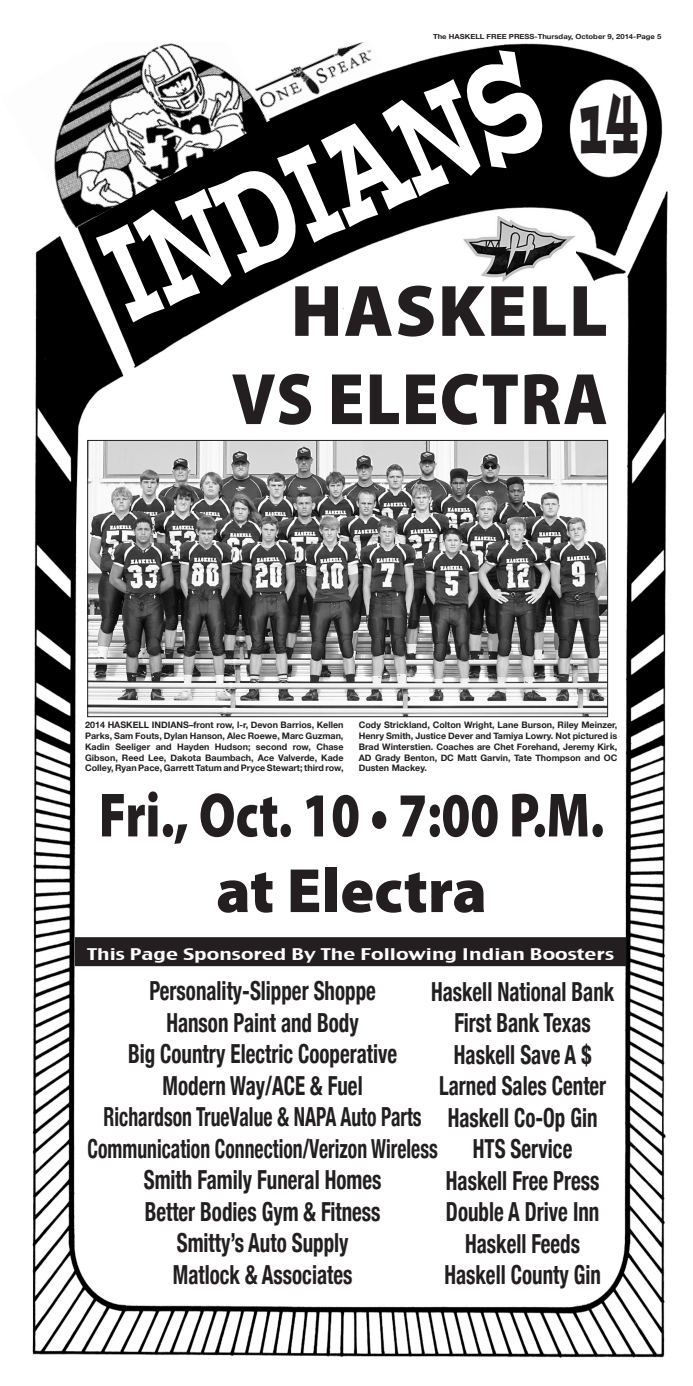
<style>
.page{position:relative;width:693px;height:1386px;background:#fff}
.page>*{position:absolute;margin:0;border:0;box-sizing:border-box;transform-origin:0 0}
.t1{font:131.25px "Postino Std";color:#fff;scale:.55 1}
.t2{font:87.5px "Postino Std";color:#231f20;scale:.5 1}
.t3{font:900 73.5px/88.2px "Myriad Pro";letter-spacing:.02em;color:#231f20;text-align:right}
.t4{font:900 63px/75.6px "Myriad Pro";color:#231f20;text-align:center;scale:.8 1}
.t5{font:700 condensed 26.25px/31.5px "Helvetica Neue";color:#231f20;text-align:center;scale:.8 1}
.t6{font:15.75px "Charcoal CY";color:#fff;scale:1.25 1}
.t7{font:700 8.92px/10.8px "Helvetica Neue";color:#231f20;text-align:justify}
.t8{font:700 7px "Helvetica Neue";color:#231f20;scale:1.1 1}
</style>
<div class="page">
<img style="left:32px;top:43px;width:636px;height:1315px">
<img style="left:32px;top:43px;width:238px;height:186px">
<div style="left:76px;top:938px;width:550px;height:28px;background:#231f20"></div>
<div style="left:75px;top:937px;width:551px;height:29px;border:1px solid #231f20"></div>
<img style="left:89px;top:442px;width:517px;height:273px">
<div style="left:87px;top:440px;width:521px;height:277px;border:1px solid #231f20"></div>
<img style="left:461px;top:216px;width:115px;height:67px">
<img style="left:254px;top:42px;width:129px;height:77px">
<p class="t8" style="left:433px;top:31px;width:209px">The HASKELL FREE PRESS‑Thursday, October 9, 2014‑Page 5</p>
<p class="t1" style="left:76px;top:202px;width:843px;rotate:-24deg">INDIANS</p>
<p class="t2" style="left:579px;top:64px;width:121px">14</p>
<p class="t3" style="left:231px;top:268px;width:378px">HASKELL<br>VS ELECTRA</p>
<p class="t7" style="left:85px;top:720px;width:260px">2014 HASKELL INDIANS–front row, l-r, Devon Barrios, Kellen Parks, Sam Fouts, Dylan Hanson, Alec Roewe, Marc Guzman, Kadin Seeliger and Hayden Hudson; second row, Chase Gibson, Reed Lee, Dakota Baumbach, Ace Valverde, Kade Colley, Ryan Pace, Garrett Tatum and Pryce Stewart; third row,</p>
<p class="t7" style="left:359px;top:720px;width:260px">Cody Strickland, Colton Wright, Lane Burson, Riley Meinzer, Henry Smith, Justice Dever and Tamiya Lowry. Not pictured is Brad Winterstien. Coaches are Chet Forehand, Jeremy Kirk, AD Grady Benton, DC Matt Garvin, Tate Thompson and OC Dusten Mackey.</p>
<p class="t4" style="left:99px;top:778px;width:633px">Fri., Oct. 10 • 7:00 P.M. at Electra</p>
<p class="t6" style="left:87px;top:945px;width:423px">This Page Sponsored By The Following Indian Boosters</p>
<p class="t5" style="left:431px;top:974px;width:231px">Haskell National Bank<br>First Bank Texas<br>Haskell Save A $<br>Larned Sales Center<br>Haskell Co-Op Gin<br>HTS Service<br>Haskell Free Press<br>Double A Drive Inn<br>Haskell Feeds<br>Haskell County Gin</p>
<p class="t5" style="left:87px;top:973px;width:439px">Personality-Slipper Shoppe<br>Hanson Paint and Body<br>Big Country Electric Cooperative<br>Modern Way/ACE &amp; Fuel<br>Richardson TrueValue &amp; NAPA Auto Parts<br>Communication Connection/Verizon Wireless<br>Smith Family Funeral Homes<br>Better Bodies Gym &amp; Fitness<br>Smitty’s Auto Supply<br>Matlock &amp; Associates</p>
</div>
